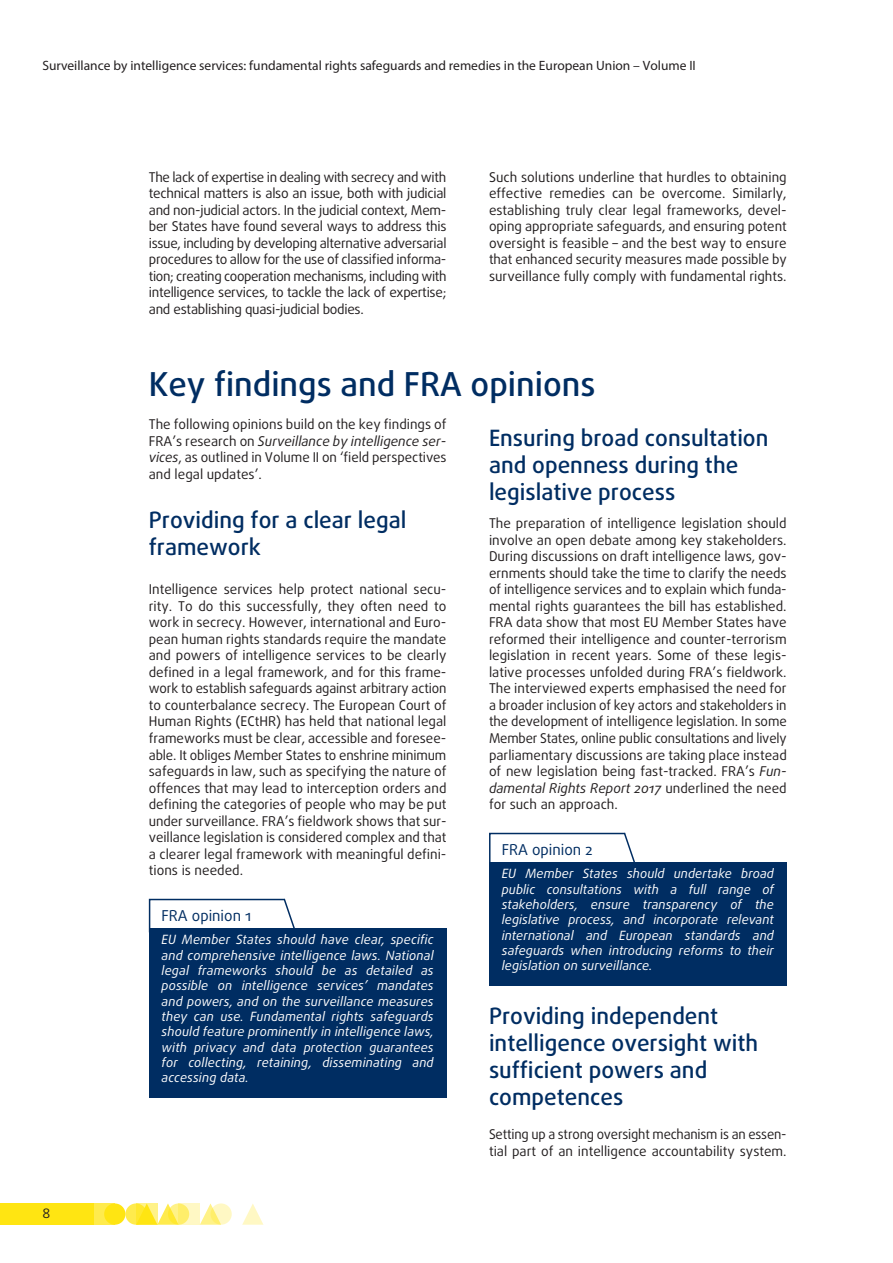
<style>
.page{position:relative;width:893px;height:1263px;background:#fff}
.page>*{position:absolute;margin:0;border:0;box-sizing:border-box;transform-origin:0 0}
.title_1{font:500 33px "Daxline Pro";color:#002d62}
.title_2{font:500 22.5px/27px "Daxline Pro";color:#002d62}
.opinion_header{font:15px "Daxline Pro";color:#002d62}
.body_text{font:13.5px/16.5px "Daxline Pro";color:#231f20;text-align:justify}
.t1{font:13.5px "Myriad Pro";color:#231f20}
.opinion_text{font:italic 12.75px/15.3px "Daxline Pro";letter-spacing:.005em;color:#fff;text-align:justify}
.s1{font-style:italic}
</style>
<div class="page">
<svg style="left:125px;top:1203px;width:22px;height:22px"></svg>
<div style="left:94px;top:1203px;width:21px;height:22px;background:#ffeb4d"></div>
<div style="left:0;top:1203px;width:94px;height:22px;background:#ffe512"></div>
<svg style="left:200px;top:1203px;width:18px;height:22px"></svg>
<svg style="left:242px;top:1204px;width:21px;height:21px"></svg>
<div style="left:104px;top:1203px;width:21px;height:22px;background:#ffe512;border-radius:50%"></div>
<svg style="left:157px;top:1203px;width:18px;height:22px"></svg>
<svg style="left:168px;top:1203px;width:21px;height:22px"></svg>
<svg style="left:210px;top:1203px;width:22px;height:22px"></svg>
<svg style="left:136px;top:1203px;width:21px;height:22px"></svg>
<svg style="left:179px;top:1203px;width:21px;height:22px"></svg>
<div style="left:149px;top:928px;width:297px;height:170px;background:#002d62"></div>
<div style="left:489px;top:862px;width:298px;height:124px;background:#002d62"></div>
<svg style="left:148px;top:898px;width:147px;height:35px"></svg>
<svg style="left:489px;top:832px;width:146px;height:30px"></svg>
<p class="t1" style="left:43px;top:57px;width:655px">Surveillance by intelligence services: fundamental rights safeguards and remedies in the European Union – Volume II</p>
<p class="body_text" style="left:149px;top:169px;width:299px">The lack of expertise in dealing with secrecy and with technical matters is also an issue, both with judicial and non-judicial actors. In the judicial context, Mem&shy;ber States have found several ways to address this issue, including by developing alternative adversarial procedures to allow for the use of classified informa&shy;tion; creating cooperation mechanisms, including with intelligence services, to tackle the lack of expertise; and establishing quasi-judicial bodies.</p>
<p class="body_text" style="left:489px;top:169px;width:299px">Such solutions underline that hurdles to obtaining effective remedies can be overcome. Similarly, establishing truly clear legal frameworks, devel&shy;oping appropriate safeguards, and ensuring potent oversight is feasible – and the best way to ensure that enhanced security measures made possible by surveillance fully comply with fundamental rights.</p>
<p class="body_text" style="left:43px;top:1205px;width:9px">8</p>
<p class="title_1" style="left:149px;top:363px;width:448px">Key findings and FRA opinions</p>
<p class="body_text" style="left:149px;top:416px;width:299px">The following opinions build on the key findings of FRA’s research on <span class="s1">Surveillance by intelligence ser&shy;vices</span>, as outlined in Volume II on ‘field perspectives and legal updates’.</p>
<p class="title_2" style="left:149px;top:507px;width:259px">Providing for a clear legal framework</p>
<p class="body_text" style="left:149px;top:581px;width:299px">Intelligence services help protect national secu&shy;rity. To do this successfully, they often need to work in secrecy. However, international and Euro&shy;pean human rights standards require the mandate and powers of intelligence services to be clearly defined in a legal framework, and for this frame&shy;work to establish safeguards against arbitrary action to counterbalance secrecy. The European Court of Human Rights (ECtHR) has held that national legal frameworks must be clear, accessible and foresee&shy;able. It obliges Member States to enshrine minimum safeguards in law, such as specifying the nature of offences that may lead to interception orders and defining the categories of people who may be put under surveillance. FRA’s fieldwork shows that sur&shy;veillance legislation is considered complex and that a clearer legal framework with meaningful defini&shy;tions is needed.</p>
<p class="opinion_header" style="left:162px;top:905px;width:91px">FRA opinion 1</p>
<p class="opinion_text" style="left:162px;top:932px;width:274px">EU Member States should have clear, specific and comprehensive intelligence laws. National legal frameworks should be as detailed as possible on intelligence services’ mandates and powers, and on the surveillance measures they can use. Fundamental rights safeguards should feature prominently in intelligence laws, with privacy and data protection guarantees for collecting, retaining, disseminating and accessing data.</p>
<p class="title_2" style="left:489px;top:424px;width:281px">Ensuring broad consultation and openness during the legislative process</p>
<p class="body_text" style="left:489px;top:515px;width:299px">The preparation of intelligence legislation should involve an open debate among key stakeholders.<br>During discussions on draft intelligence laws, gov&shy;ernments should take the time to clarify the needs of intelligence services and to explain which funda&shy;mental rights guarantees the bill has established.<br>FRA data show that most EU Member States have reformed their intelligence and counter-terrorism legislation in recent years. Some of these legis&shy;lative processes unfolded during FRA’s fieldwork.<br>The interviewed experts emphasised the need for a broader inclusion of key actors and stakeholders in the development of intelligence legislation. In some Member States, online public consultations and lively parliamentary discussions are taking place instead of new legislation being fast-tracked. FRA’s <span class="s1">Fun&shy;damental Rights Report 2017</span> underlined the need for such an approach.</p>
<p class="opinion_header" style="left:502px;top:839px;width:92px">FRA opinion 2</p>
<p class="opinion_text" style="left:502px;top:866px;width:274px">EU Member States should undertake broad public consultations with a full range of stakeholders, ensure transparency of the legislative process, and incorporate relevant international and European standards and safeguards when introducing reforms to their legislation on surveillance.</p>
<p class="title_2" style="left:489px;top:1002px;width:271px">Providing independent intelligence oversight with sufficient powers and competences</p>
<p class="body_text" style="left:489px;top:1126px;width:299px">Setting up a strong oversight mechanism is an essen&shy;tial part of an intelligence accountability system.</p>
</div>
